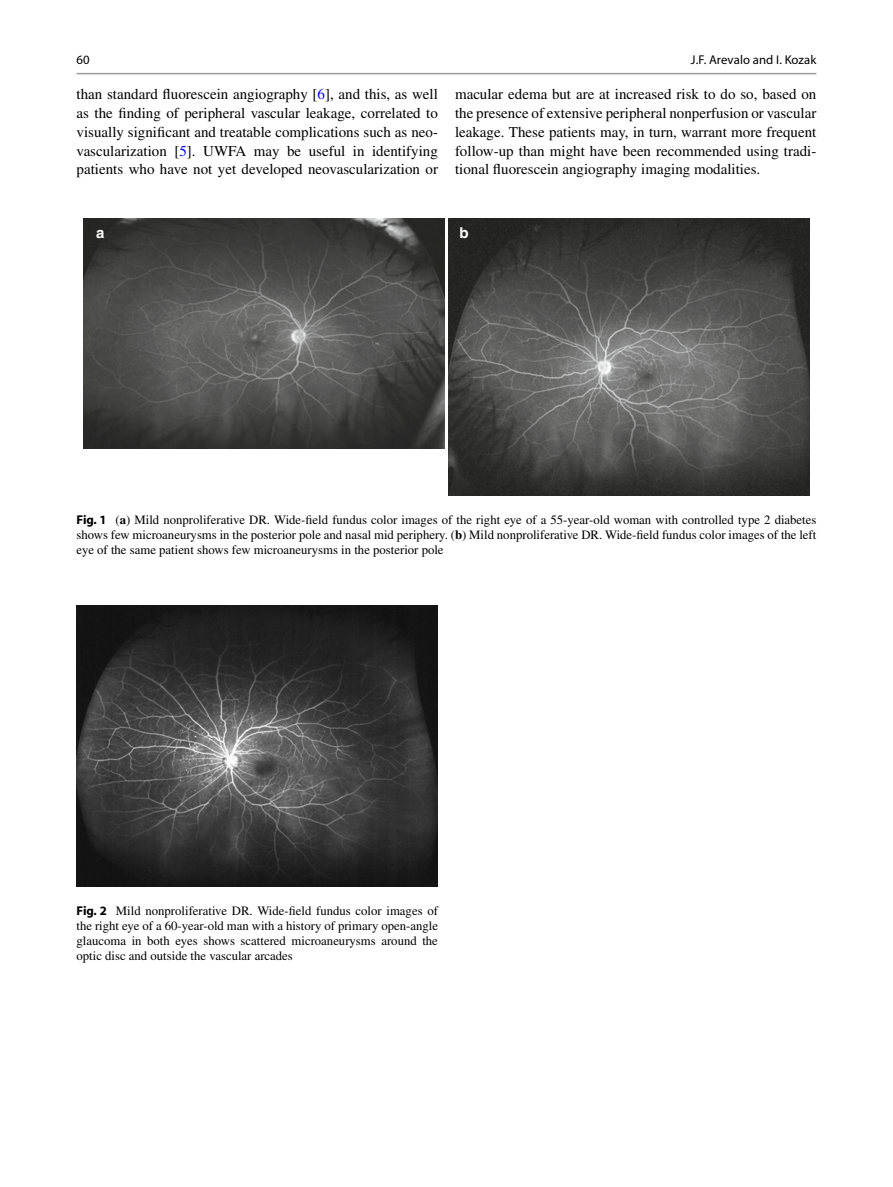
<style>
.page{position:relative;width:893px;height:1187px;background:#fff}
.page>*{position:absolute;margin:0;border:0;box-sizing:border-box;transform-origin:0 0}
.t1{font:15px/18.8px "Vmtvbf Times";color:#000;text-align:justify}
.t2{font:700 15px "Lndqxv Helvetica";color:#fff}
.t3{font:12.75px/15px "Vmtvbf Times";color:#000;text-align:justify}
.t4{font:12.75px "Fwmsrp Myriad";color:#000}
.s1{color:#0000fa}
.s2{font-family:"Mvljqj Myriad";font-weight:700}
.s3{font-family:"Fxctxk Times";font-weight:700}
</style>
<div class="page">
<img style="left:83px;top:219px;width:361px;height:230px">
<img style="left:449px;top:219px;width:361px;height:276px">
<img style="left:77px;top:605px;width:361px;height:281px">
<hr style="left:77px;top:73px;width:739px;height:1px;background:#9c9c9c">
<p class="t4" style="left:77px;top:55px;width:15px">60</p>
<p class="t4" style="left:691px;top:55px;width:127px">J.F. Arevalo and I. Kozak</p>
<p class="t1" style="left:77px;top:86px;width:363px">than standard fluorescein angiography [ <span class="s1">6</span> ], and this, as well as the finding of peripheral vascular leakage, correlated to visually significant and treatable complications such as neo&shy;vascularization [ <span class="s1">5</span> ]. UWFA may be useful in identifying patients who have not yet developed neovascularization or</p>
<p class="t1" style="left:455px;top:86px;width:363px">macular edema but are at increased risk to do so, based on the presence of extensive peripheral nonperfusion or vascular leakage. These patients may, in turn, warrant more frequent follow-up than might have been recommended using tradi&shy;tional fluorescein angiography imaging modalities.</p>
<p class="t2" style="left:96px;top:224px;width:10px">a</p>
<p class="t2" style="left:460px;top:224px;width:11px">b</p>
<p class="t3" style="left:77px;top:513px;width:741px"><span class="s2">Fig. 1</span> ( <span class="s3">a</span> ) Mild nonproliferative DR. Wide-field fundus color images of the right eye of a 55-year-old woman with controlled type 2 diabetes shows few microaneurysms in the posterior pole and nasal mid periphery. ( <span class="s3">b</span> ) Mild nonproliferative DR. Wide-field fundus color images of the left eye of the same patient shows few microaneurysms in the posterior pole</p>
<p class="t3" style="left:77px;top:904px;width:363px"><span class="s2">Fig. 2</span> Mild nonproliferative DR. Wide-field fundus color images of the right eye of a 60-year-old man with a history of primary open-angle glaucoma in both eyes shows scattered microaneurysms around the optic disc and outside the vascular arcades</p>
</div>
